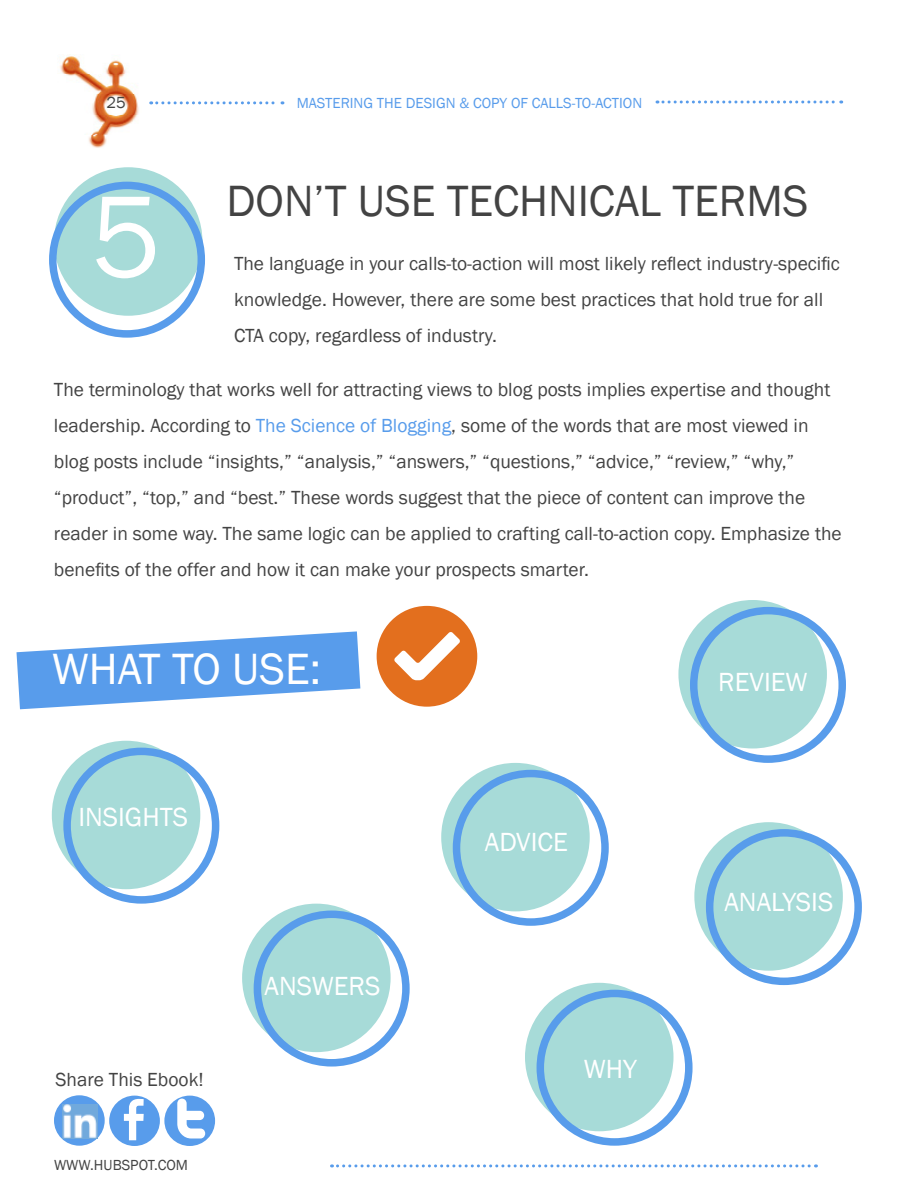
<style>
.page{position:relative;width:900px;height:1200px;background:#fff}
.page>*{position:absolute;margin:0;border:0;box-sizing:border-box;transform-origin:0 0}
.t1{font:120px "Franklin Gothic";color:#fff}
.t2{font:120px "Pictos";color:#e36f1e}
.t3{font:45px "Franklin Gothic";color:#434343}
.t4{font:45px "Franklin Gothic";color:#fff}
.t5{font:27px "Franklin Gothic";color:#fff}
.t6{font:19.5px/36px "Franklin Gothic";color:#434343}
.t7{font:16.5px "Franklin Gothic";color:#434343}
.t8{font:15px "Franklin Gothic";color:#589ceb}
.t9{font:15px "Franklin Gothic";color:#434343}
.s1{color:#589ceb}
</style>
<div class="page">
<svg style="left:151px;top:101px;width:132px;height:3px"></svg>
<img style="left:60px;top:54px;width:79px;height:94px">
<svg style="left:332px;top:1164px;width:484px;height:3px"></svg>
<svg style="left:657px;top:100px;width:185px;height:4px"></svg>
<div style="left:109px;top:1096px;width:51px;height:50px;background:#589ceb;border-radius:50%"></div>
<svg style="left:124px;top:1099px;width:20px;height:41px"></svg>
<div style="left:164px;top:1096px;width:51px;height:50px;background:#589ceb;border-radius:50%"></div>
<svg style="left:177px;top:1099px;width:28px;height:39px"></svg>
<svg style="left:54px;top:1095px;width:51px;height:51px"></svg>
<img style="left:62px;top:1104px;width:35px;height:34px">
<div style="left:54px;top:167px;width:148px;height:149px;background:#a7dbd8;border-radius:50%"></div>
<div style="left:49px;top:182px;width:156px;height:156px;border:8px solid #589ceb;border-radius:50%"></div>
<div style="left:52px;top:741px;width:148px;height:148px;background:#a7dbd8;border-radius:50%"></div>
<div style="left:63px;top:748px;width:156px;height:156px;border:8px solid #589ceb;border-radius:50%"></div>
<div style="left:242px;top:904px;width:149px;height:148px;background:#a7dbd8;border-radius:50%"></div>
<div style="left:254px;top:911px;width:156px;height:156px;border:8px solid #589ceb;border-radius:50%"></div>
<div style="left:441px;top:763px;width:149px;height:148px;background:#a7dbd8;border-radius:50%"></div>
<div style="left:453px;top:770px;width:156px;height:156px;border:8px solid #589ceb;border-radius:50%"></div>
<div style="left:678px;top:600px;width:149px;height:148px;background:#a7dbd8;border-radius:50%"></div>
<div style="left:690px;top:607px;width:156px;height:156px;border:8px solid #589ceb;border-radius:50%"></div>
<div style="left:525px;top:983px;width:149px;height:148px;background:#a7dbd8;border-radius:50%"></div>
<div style="left:537px;top:990px;width:156px;height:156px;border:8px solid #589ceb;border-radius:50%"></div>
<div style="left:694px;top:822px;width:149px;height:149px;background:#a7dbd8;border-radius:50%"></div>
<div style="left:706px;top:829px;width:156px;height:156px;border:8px solid #589ceb;border-radius:50%"></div>
<svg style="left:16px;top:631px;width:344px;height:78px"></svg>
<p class="t7" style="left:106px;top:92px;width:21px">25</p>
<p class="t8" style="left:297px;top:94px;width:347px">mastering the design &amp; copy of calls-to-action</p>
<h2 class="t3" style="left:226px;top:173px;width:584px">don ’t use techn ical ter ms</h2>
<h1 class="t1" style="left:91px;top:162px;width:72px">5</h1>
<p class="t6" style="left:234px;top:246px;width:607px">The language in your calls-to-action will most likely reflect industry-specific knowledge. However, there are some best practices that hold true for all<br>CTA copy, regardless of industry.</p>
<p class="t6" style="left:54px;top:372px;width:789px">The terminology that works well for attracting views to blog posts implies expertise and thought leadership. According to <span class="s1">The Science of Blogging</span>, some of the words that are most viewed in blog posts include “insights,” “analysis,” “answers,” “questions,” “advice,” “review,” “why,” “product”, “top,” and “best.” These words suggest that the piece of content can improve the reader in some way. The same logic can be applied to crafting call-to-action copy. Emphasize the benefits of the offer and how it can make your prospects smarter.</p>
<h2 class="t4" style="left:52px;top:641px;width:270px">what to use:</h2>
<h3 class="t5" style="left:78px;top:800px;width:111px">insights</h3>
<h1 class="t2" style="left:372px;top:601px;width:112px">2</h1>
<h3 class="t5" style="left:485px;top:825px;width:84px">advice</h3>
<p class="t6" style="left:56px;top:1062px;width:150px">Share This Ebook!</p>
<p class="t9" style="left:54px;top:1156px;width:136px">www.Hubspot.com</p>
<h3 class="t5" style="left:265px;top:969px;width:117px">answers</h3>
<h3 class="t5" style="left:584px;top:1052px;width:55px">why</h3>
<h3 class="t5" style="left:718px;top:665px;width:91px">r eview</h3>
<h3 class="t5" style="left:724px;top:885px;width:110px">analysis</h3>
</div>
